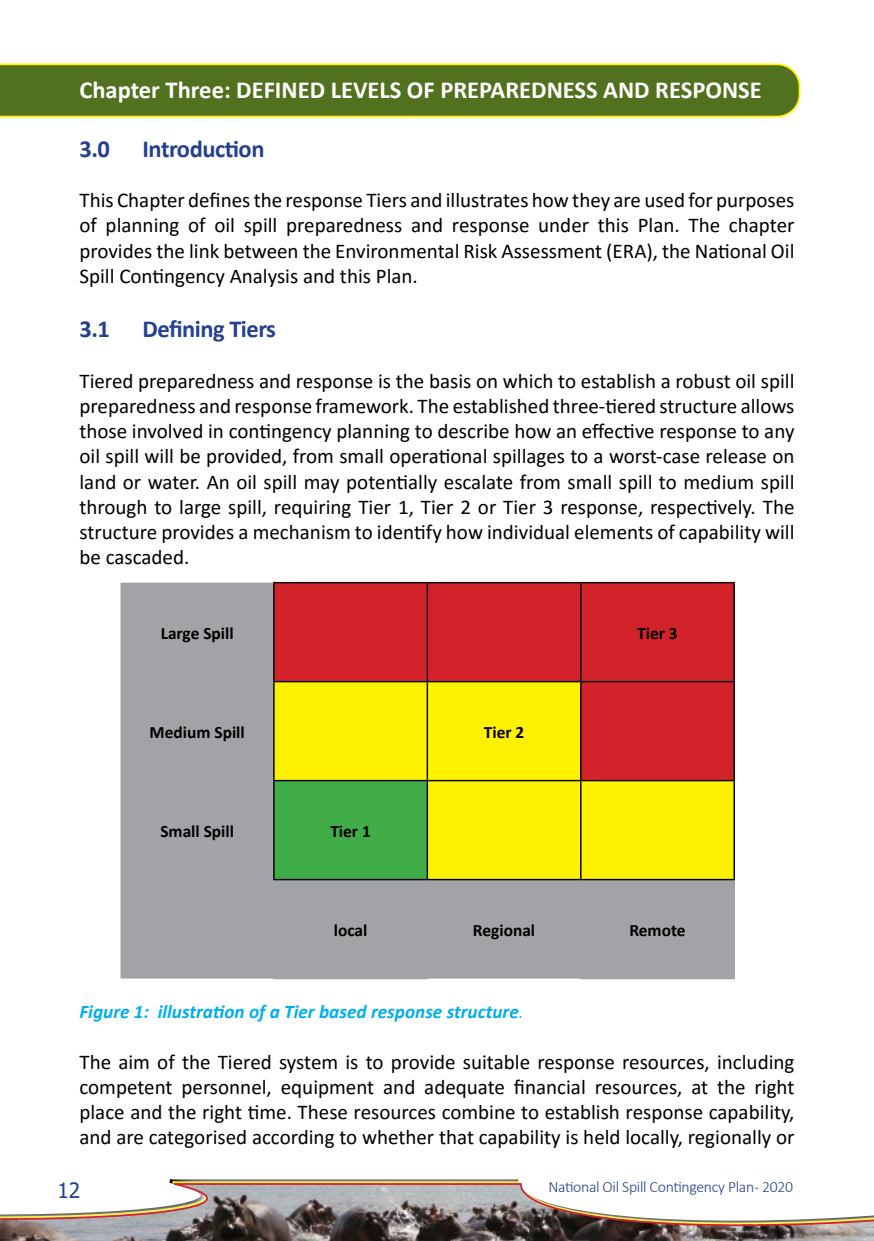
<style>
.page{position:relative;width:874px;height:1241px;background:#fff}
.page>*{position:absolute;margin:0;border:0;box-sizing:border-box;transform-origin:0 0}
.t1{font:700 24.5px "Calibri";color:#fff}
.t2{font:700 24.5px "Calibri";letter-spacing:-.02em;color:#25408f}
.t3{font:21px/25.2px "Calibri";color:#000;text-align:justify}
.t4{font:21px "Tahoma";color:#25408f}
.t5{font:italic 700 19.25px "Calibri";color:#00aeef}
.t6{font:700 17.32px "Calibri";color:#000}
.t7{font:300 15.75px "Calibri";letter-spacing:-.02em;color:#25408f}
.s1{font-weight:300;font-size:21px}
</style>
<div class="page">
<svg style="left:0;top:1181px;width:873px;height:59px"></svg>
<svg style="left:0;top:63px;width:800px;height:54px;background:#5c791f"></svg>
<div style="left:120px;top:582px;width:153px;height:396px;background:#a1a3a6"></div>
<div style="left:274px;top:583px;width:459px;height:97px;background:#d2232a"></div>
<svg style="left:274px;top:682px;width:459px;height:196px;background:#f4c708"></svg>
<div style="left:274px;top:780px;width:153px;height:99px;background:#41ad49"></div>
<div style="left:274px;top:880px;width:459px;height:98px;background:#a1a3a6"></div>
<hr style="left:426px;top:583px;width:2px;height:97px;background:#000">
<hr style="left:273px;top:682px;width:1px;height:97px;background:#000">
<hr style="left:426px;top:682px;width:2px;height:97px;background:#000">
<hr style="left:426px;top:781px;width:2px;height:97px;background:#000">
<hr style="left:579px;top:781px;width:2px;height:97px;background:#000">
<hr style="left:273px;top:880px;width:1px;height:97px;background:#a1a3a6">
<hr style="left:426px;top:880px;width:2px;height:97px;background:#a1a3a6">
<hr style="left:273px;top:977px;width:155px;height:2px;background:#a1a3a6">
<hr style="left:579px;top:880px;width:2px;height:97px;background:#a1a3a6">
<hr style="left:733px;top:880px;width:1px;height:97px;background:#a1a3a6">
<hr style="left:579px;top:977px;width:155px;height:2px;background:#a1a3a6">
<hr style="left:273px;top:779px;width:154px;height:2px;background:#000">
<hr style="left:273px;top:781px;width:1px;height:97px;background:#000">
<hr style="left:427px;top:779px;width:153px;height:2px;background:#000">
<hr style="left:733px;top:781px;width:1px;height:97px;background:#000">
<hr style="left:273px;top:878px;width:154px;height:2px;background:#000">
<hr style="left:427px;top:878px;width:153px;height:2px;background:#000">
<hr style="left:580px;top:878px;width:154px;height:2px;background:#000">
<hr style="left:273px;top:582px;width:154px;height:1px;background:#000">
<hr style="left:273px;top:583px;width:1px;height:97px;background:#000">
<hr style="left:427px;top:582px;width:153px;height:1px;background:#000">
<hr style="left:273px;top:680px;width:154px;height:2px;background:#000">
<hr style="left:427px;top:680px;width:153px;height:2px;background:#000">
<hr style="left:580px;top:680px;width:154px;height:2px;background:#000">
<hr style="left:580px;top:582px;width:154px;height:1px;background:#000">
<hr style="left:579px;top:583px;width:2px;height:97px;background:#000">
<hr style="left:733px;top:583px;width:1px;height:97px;background:#000">
<hr style="left:579px;top:682px;width:2px;height:97px;background:#000">
<hr style="left:733px;top:682px;width:1px;height:97px;background:#000">
<hr style="left:580px;top:779px;width:154px;height:2px;background:#000">
<p class="t1" style="left:79px;top:72px;width:683px">Chapter Three: DEFINED LEVELS OF PREPAREDNESS AND RESPONSE</p>
<p class="t2" style="left:79px;top:131px;width:32px">3.0</p>
<p class="t2" style="left:142px;top:131px;width:123px">Introduction</p>
<p class="t3" style="left:79px;top:187px;width:716px">This Chapter defines the response Tiers and illustrates how they are used for purposes of planning of oil spill preparedness and response under this Plan. The chapter provides the link between the Environmental Risk Assessment (ERA), the National Oil Spill Contingency Analysis and this Plan.</p>
<p class="t2" style="left:79px;top:312px;width:32px">3.1</p>
<p class="t2" style="left:142px;top:312px;width:135px">Defining Tiers</p>
<p class="t3" style="left:79px;top:367px;width:716px">Tiered preparedness and response is the basis on which to establish a robust oil spill preparedness and response framework. The established three-tiered structure allows those involved in contingency planning to describe how an effective response to any oil spill will be provided, from small operational spillages to a worst-case release on land or water. An oil spill may potentially escalate from small spill to medium spill through to large spill, requiring Tier 1, Tier 2 or Tier 3 response, respectively. The structure provides a mechanism to identify how individual elements of capability will be cascaded.</p>
<p class="t6" style="left:161px;top:620px;width:74px">Large Spill</p>
<p class="t6" style="left:637px;top:620px;width:42px">Tier 3</p>
<p class="t6" style="left:149px;top:719px;width:97px">Medium Spill</p>
<p class="t6" style="left:483px;top:719px;width:42px">Tier 2</p>
<p class="t6" style="left:160px;top:818px;width:75px">Small Spill</p>
<p class="t6" style="left:330px;top:818px;width:42px">Tier 1</p>
<p class="t6" style="left:333px;top:917px;width:35px">local</p>
<p class="t6" style="left:472px;top:917px;width:64px">Regional</p>
<p class="t6" style="left:629px;top:917px;width:58px">Remote</p>
<p class="t5" style="left:79px;top:998px;width:446px">Figure 1: illustration of a Tier based response structure<span class="s1">.</span></p>
<p class="t3" style="left:79px;top:1048px;width:716px">The aim of the Tiered system is to provide suitable response resources, including competent personnel, equipment and adequate financial resources, at the right place and the right time. These resources combine to establish response capability, and are categorised according to whether that capability is held locally, regionally or</p>
<p class="t4" style="left:57px;top:1175px;width:24px">12</p>
<p class="t7" style="left:548px;top:1176px;width:246px">National Oil Spill Contingency Plan - 2020</p>
</div>
